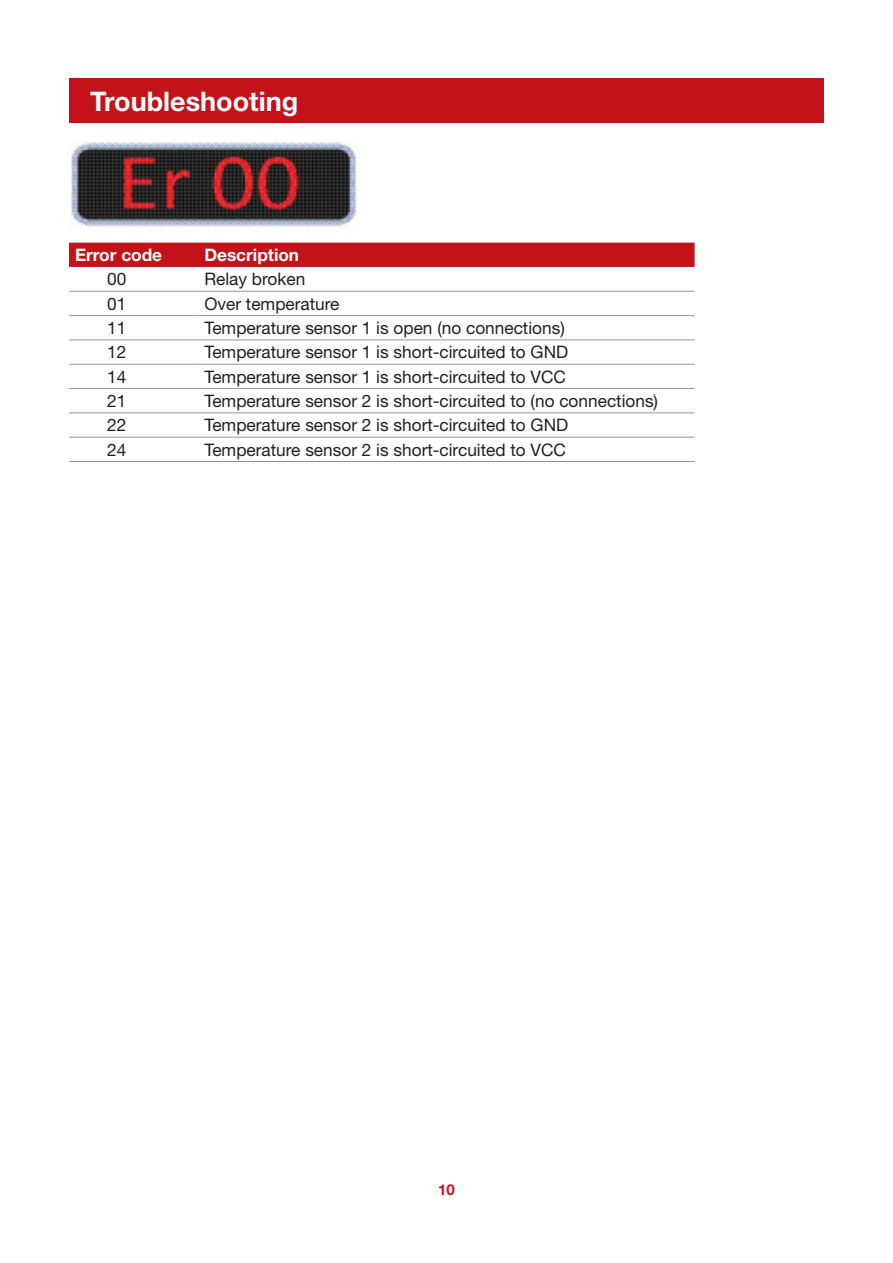
<style>
.page{position:relative;width:893px;height:1263px;background:#fff}
.page>*{position:absolute;margin:0;border:0;box-sizing:border-box;transform-origin:0 0}
.t1{font:700 27px "Helvetica Neue LT Std";color:#fff}
.t2{font:17.25px "Helvetica Neue LT Std";color:#231f20}
.t3{font:700 17.25px "Helvetica Neue LT Std";color:#fff}
.t4{font:700 15px "Helvetica Neue LT Std";color:#c4121a}
</style>
<div class="page">
<div style="left:69px;top:78px;width:755px;height:45px;background:#c4121a"></div>
<div style="left:69px;top:243px;width:626px;height:24px;background:#c4121a"></div>
<hr style="left:69px;top:291px;width:129px;height:1px;background:#939598">
<hr style="left:198px;top:291px;width:497px;height:1px;background:#939598">
<hr style="left:69px;top:315px;width:129px;height:1px;background:#939598">
<hr style="left:198px;top:315px;width:497px;height:1px;background:#939598">
<hr style="left:69px;top:340px;width:129px;height:1px;background:#939598">
<hr style="left:198px;top:340px;width:497px;height:1px;background:#939598">
<hr style="left:69px;top:364px;width:129px;height:1px;background:#939598">
<hr style="left:198px;top:364px;width:497px;height:1px;background:#939598">
<hr style="left:69px;top:388px;width:129px;height:1px;background:#939598">
<hr style="left:198px;top:388px;width:497px;height:1px;background:#939598">
<hr style="left:69px;top:412px;width:129px;height:1px;background:#939598">
<hr style="left:198px;top:412px;width:497px;height:1px;background:#939598">
<hr style="left:69px;top:437px;width:129px;height:1px;background:#939598">
<hr style="left:198px;top:437px;width:497px;height:1px;background:#939598">
<hr style="left:69px;top:461px;width:129px;height:1px;background:#939598">
<hr style="left:198px;top:461px;width:497px;height:1px;background:#939598">
<img style="left:69px;top:141px;width:288px;height:87px">
<h1 class="t1" style="left:90px;top:84px;width:209px">Troubleshooting</h1>
<p class="t3" style="left:75px;top:244px;width:89px">Error code</p>
<p class="t3" style="left:204px;top:244px;width:96px">Description</p>
<p class="t2" style="left:107px;top:269px;width:21px">00</p>
<p class="t2" style="left:204px;top:269px;width:102px">Relay broken</p>
<p class="t2" style="left:107px;top:293px;width:21px">01</p>
<p class="t2" style="left:204px;top:293px;width:137px">Over temperature</p>
<p class="t2" style="left:107px;top:317px;width:21px">11</p>
<p class="t2" style="left:204px;top:317px;width:362px">Temperature sensor 1 is open (no connections)</p>
<p class="t2" style="left:107px;top:342px;width:21px">12</p>
<p class="t2" style="left:204px;top:342px;width:365px">Temperature sensor 1 is short-circuited to GND</p>
<p class="t2" style="left:107px;top:366px;width:21px">14</p>
<p class="t2" style="left:204px;top:366px;width:363px">Temperature sensor 1 is short-circuited to VCC</p>
<p class="t2" style="left:107px;top:390px;width:21px">21</p>
<p class="t2" style="left:204px;top:390px;width:455px">Temperature sensor 2 is short-circuited to (no connections)</p>
<p class="t2" style="left:107px;top:415px;width:21px">22</p>
<p class="t2" style="left:204px;top:415px;width:365px">Temperature sensor 2 is short-circuited to GND</p>
<p class="t2" style="left:107px;top:439px;width:21px">24</p>
<p class="t2" style="left:204px;top:439px;width:363px">Temperature sensor 2 is short-circuited to VCC</p>
<p class="t4" style="left:438px;top:1180px;width:18px">10</p>
</div>
